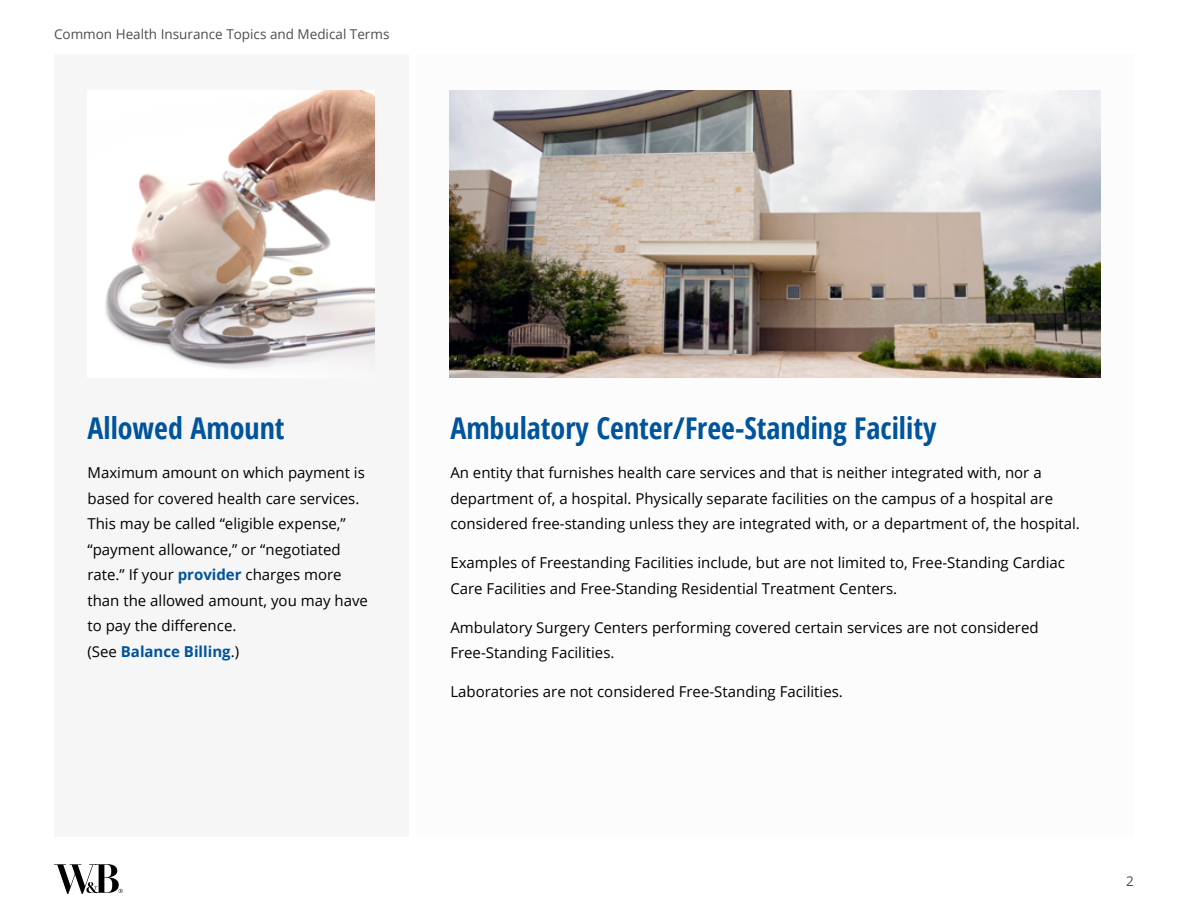
<style>
.page{position:relative;width:1188px;height:918px;background:#fff}
.page>*{position:absolute;margin:0;border:0;box-sizing:border-box;transform-origin:0 0}
.t1{font:700 condensed 30px "Open Sans";color:#00549c}
.Def{font:15px/25.5px "Open Sans";color:#000}
.t2{font:13.5px "Open Sans";color:#4d4d4f}
.s1{font-weight:700;color:#00549c}
</style>
<div class="page">
<svg style="left:54px;top:864px;width:69px;height:30px"></svg>
<div style="left:54px;top:54px;width:354px;height:783px;background:#f6f6f6"></div>
<img style="left:106px;top:91px;width:269px;height:277px">
<img style="left:450px;top:91px;width:651px;height:287px">
<p class="t2" style="left:54px;top:25px;width:337px">Common Health Insurance Topics and Medical Terms</p>
<p class="t1" style="left:87px;top:407px;width:199px">Allowed Amount</p>
<p class="Def" style="left:87px;top:460px;width:282px">Maximum amount on which payment is based for covered health care services.<br>This may be called “eligible expense,” “payment allowance,” or “negotiated rate.” If your <span class="s1">provider</span> charges more than the allowed amount, you may have to pay the difference.<br>(See <span class="s1">Balance Billing</span>.)</p>
<p class="t1" style="left:450px;top:407px;width:488px">Ambulatory Center/Free-Standing Facility</p>
<p class="Def" style="left:450px;top:460px;width:631px">An entity that furnishes health care services and that is neither integrated with, nor a department of, a hospital. Physically separate facilities on the campus of a hospital are considered free-standing unless they are integrated with, or a department of, the hospital.</p>
<p class="Def" style="left:450px;top:550px;width:616px">Examples of Freestanding Facilities include, but are not limited to, Free-Standing Cardiac<br>Care Facilities and Free-Standing Residential Treatment Centers.</p>
<p class="Def" style="left:450px;top:614px;width:590px">Ambulatory Surgery Centers performing covered certain services are not considered<br>Free-Standing Facilities.</p>
<p class="Def" style="left:450px;top:679px;width:394px">Laboratories are not considered Free-Standing Facilities.</p>
<p class="t2" style="left:1126px;top:872px;width:9px">2</p>
</div>
